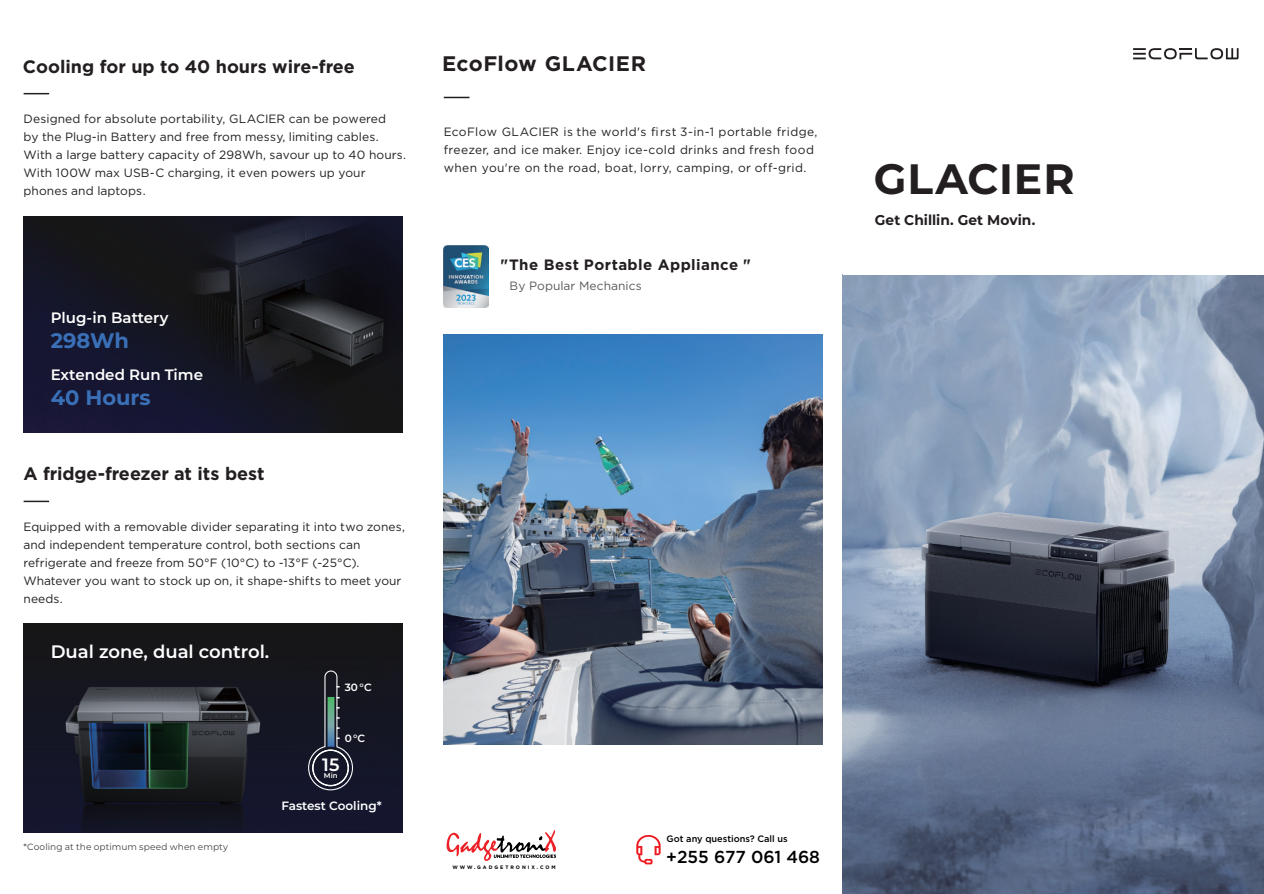
<style>
.page{position:relative;width:1264px;height:894px;background:#fff}
.page>*{position:absolute;margin:0;border:0;box-sizing:border-box;transform-origin:0 0}
.t1{font:700 42.45px "Montserrat";letter-spacing:.02em;color:#231f20}
.t2{font:700 21px "Gotham";letter-spacing:.02em;color:#231f20}
.t3{font:700 21px "Montserrat";color:#3a70b7}
.t4{font:700 18px "Gotham";color:#231f20}
.t5{font:600 18px "Montserrat";color:#fff}
.t6{font:600 17.85px "Montserrat";color:#fff}
.t7{font:500 17.25px "Gotham";color:#000}
.t8{font:600 15px "Montserrat";color:#fff}
.t9{font:700 15px "Gotham";letter-spacing:.025em;color:#231f20}
.t10{font:700 14.1px "Montserrat";color:#231f20}
.t11{font:12px/18px "Gotham";letter-spacing:.005em;color:#231f20}
.t12{font:12px/18px "Gotham";letter-spacing:.03em;color:#231f20}
.t13{font:12px "Gotham";color:#58595b}
.t14{font:600 12px "Montserrat";color:#fff}
.t15{font:600 10.5px "Montserrat";color:#fff}
.t16{font:500 9.3px "Gotham";color:#000}
.t17{font:9px "Montserrat";letter-spacing:.01em;color:#403f41}
.t18{font:600 7.2px "Montserrat";color:#fff}
.t19{font:700 4.95px "Gotham";letter-spacing:.4em;color:#000}
</style>
<div class="page">
<img style="left:842px;top:274px;width:421px;height:619px">
<svg style="left:1133px;top:48px;width:105px;height:11px"></svg>
<img style="left:443px;top:334px;width:379px;height:410px">
<svg style="left:443px;top:97px;width:26px;height:1px"></svg>
<img style="left:444px;top:245px;width:44px;height:62px">
<svg style="left:446px;top:830px;width:110px;height:30px"></svg>
<svg style="left:636px;top:835px;width:24px;height:29px"></svg>
<svg style="left:24px;top:93px;width:25px;height:1px"></svg>
<img style="left:24px;top:216px;width:378px;height:216px">
<img style="left:24px;top:623px;width:378px;height:208px">
<svg style="left:308px;top:670px;width:45px;height:120px;background:#2f343f"></svg>
<hr style="left:24px;top:500px;width:25px;height:2px;background:#231f20">
<h3 class="t4" style="left:23px;top:58px;width:333px">Cooling for up to 40 hours wire-free</h3>
<p class="t11" style="left:23px;top:110px;width:384px">Designed for absolute portability, GLACIER can be powered<br>by the Plug-in Battery and free from messy, limiting cables.<br>With a large battery capacity of 298Wh, savour up to 40 hours.<br>With 100W max USB-C charging, it even powers up your phones and laptops.</p>
<p class="t8" style="left:51px;top:308px;width:119px">Plug-in Battery</p>
<h2 class="t3" style="left:51px;top:327px;width:80px">298Wh</h2>
<p class="t8" style="left:51px;top:365px;width:154px">Extended Run Time</p>
<h2 class="t3" style="left:51px;top:384px;width:101px">40 Hours</h2>
<h3 class="t4" style="left:23px;top:465px;width:243px">A fridge-freezer at its best</h3>
<p class="t11" style="left:24px;top:517px;width:383px">Equipped with a removable divider separating it into two zones, and independent temperature control, both sections can refrigerate and freeze from 50°F (10°C) to -13°F (-25°C).<br>Whatever you want to stock up on, it shape-shifts to meet your needs.</p>
<h3 class="t5" style="left:51px;top:639px;width:220px">Dual zone, dual control.</h3>
<p class="t15" style="left:345px;top:680px;width:28px">30°C</p>
<p class="t17" style="left:23px;top:840px;width:206px">*Cooling at the optimum speed when empty</p>
<p class="t15" style="left:345px;top:731px;width:22px">0°C</p>
<h3 class="t6" style="left:322px;top:753px;width:19px">15</h3>
<p class="t18" style="left:324px;top:771px;width:15px">Min</p>
<p class="t14" style="left:281px;top:797px;width:102px">Fastest Cooling*</p>
<h2 class="t2" style="left:442px;top:54px;width:205px">EcoFlow GLACIER</h2>
<p class="t12" style="left:443px;top:123px;width:375px">EcoFlow GLACIER is the world's first 3-in-1 portable fridge, freezer, and ice maker. Enjoy ice-cold drinks and fresh food when you're on the road, boat, lorry, camping, or off-grid.</p>
<p class="t9" style="left:500px;top:258px;width:252px">"The Best Portable Appliance "</p>
<p class="t13" style="left:509px;top:280px;width:134px">By Popular Mechanics</p>
<p class="t19" style="left:452px;top:864px;width:105px">WWW.GADGETRONIX.COM</p>
<p class="t16" style="left:666px;top:834px;width:123px">Got any questions? Call us</p>
<h3 class="t7" style="left:666px;top:848px;width:155px">+255 677 061 468</h3>
<h1 class="t1" style="left:873px;top:152px;width:202px">GLACIER</h1>
<p class="t10" style="left:874px;top:211px;width:162px">Get Chillin. Get Movin.</p>
</div>
